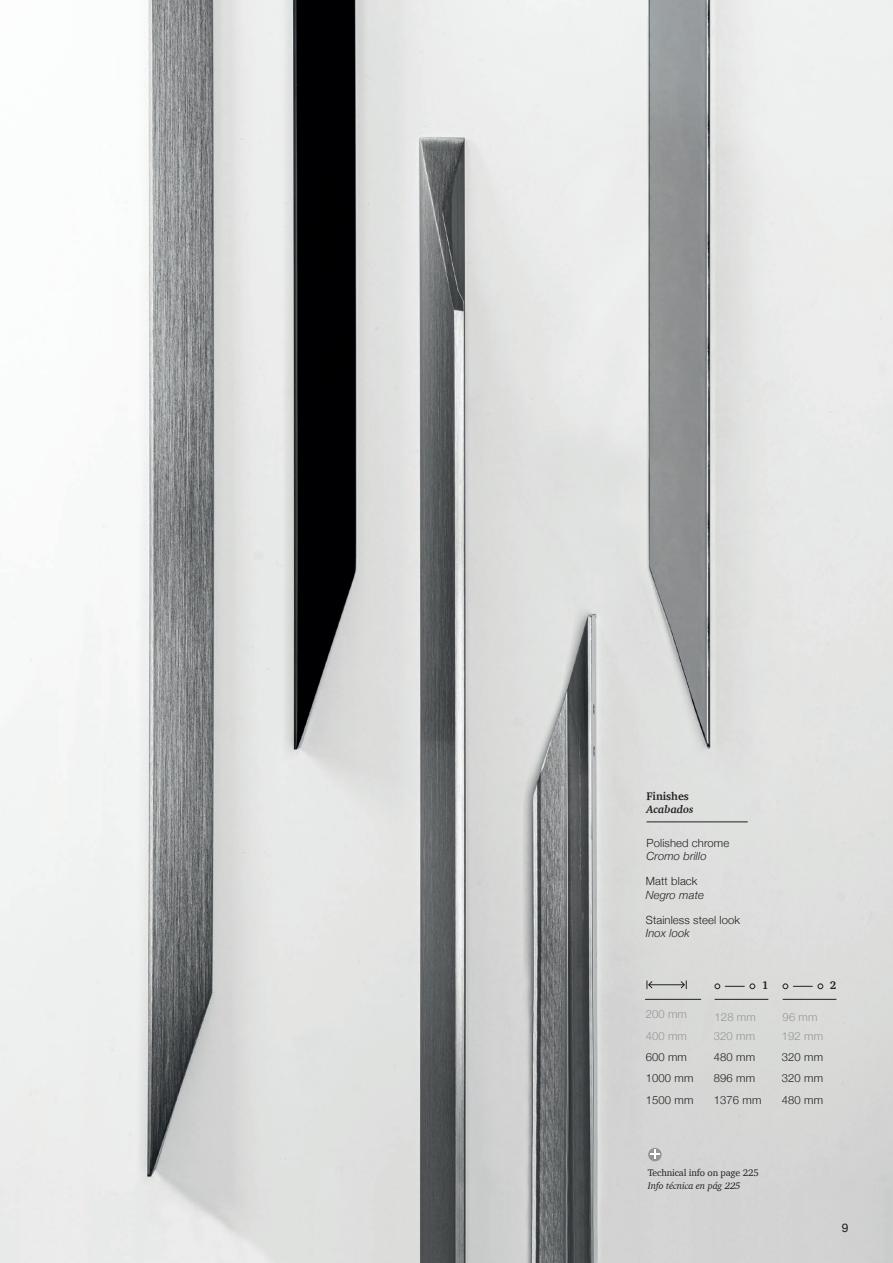
<style>
.page{position:relative;width:893px;height:1263px;background:#fff}
.page>*{position:absolute;margin:0;border:0;box-sizing:border-box;transform-origin:0 0}
.t1{font:12px "Helvetica Neue";color:#231f20}
.t2{font:300 11.25px "Helvetica Neue";letter-spacing:.01em;color:#231f20}
.t3{font:300 11.25px "Helvetica Neue";letter-spacing:.01em;color:#939598}
.t4{font:italic 300 11.25px "Helvetica Neue";letter-spacing:.01em;color:#231f20}
.t5{font:700 11.25px "Charter";color:#231f20}
.t6{font:italic 700 10.95px "Charter";color:#231f20}
.t7{font:9.75px "Charter";letter-spacing:-.015em;color:#231f20}
.t8{font:italic 9.75px "Charter";letter-spacing:-.015em;color:#231f20}
</style>
<div class="page">
<img style="left:0;top:0;width:893px;height:1263px">
<hr style="left:647px;top:821px;width:101px;height:1px;background:#231f20">
<svg style="left:648px;top:1148px;width:14px;height:13px"></svg>
<svg style="left:650px;top:1150px;width:9px;height:9px"></svg>
<hr style="left:715px;top:999px;width:53px;height:1px;background:#231f20">
<hr style="left:783px;top:999px;width:53px;height:1px;background:#231f20">
<hr style="left:645px;top:999px;width:56px;height:1px;background:#231f20">
<hr style="left:649px;top:984px;width:35px;height:1px;background:#231f20">
<svg style="left:647px;top:980px;width:6px;height:9px"></svg>
<svg style="left:680px;top:980px;width:7px;height:9px"></svg>
<svg style="left:750px;top:983px;width:5px;height:6px"></svg>
<svg style="left:715px;top:983px;width:29px;height:6px"></svg>
<svg style="left:818px;top:983px;width:5px;height:6px"></svg>
<svg style="left:783px;top:983px;width:29px;height:6px"></svg>
<p class="t5" style="left:647px;top:786px;width:44px">Finishes</p>
<p class="t6" style="left:647px;top:800px;width:49px">Acabados</p>
<p class="t2" style="left:647px;top:833px;width:84px">Polished chrome</p>
<p class="t4" style="left:647px;top:847px;width:62px">Cromo brillo</p>
<p class="t2" style="left:646px;top:872px;width:53px">Matt black</p>
<p class="t4" style="left:646px;top:886px;width:60px">Negro mate</p>
<p class="t2" style="left:646px;top:911px;width:96px">Stainless steel look</p>
<p class="t4" style="left:646px;top:924px;width:45px">Inox look</p>
<p class="t5" style="left:762px;top:975px;width:8px">1</p>
<p class="t5" style="left:830px;top:975px;width:8px">2</p>
<p class="t3" style="left:646px;top:1005px;width:43px">200 mm</p>
<p class="t3" style="left:715px;top:1007px;width:43px">128 mm</p>
<p class="t3" style="left:783px;top:1007px;width:36px">96 mm</p>
<p class="t3" style="left:646px;top:1027px;width:43px">400 mm</p>
<p class="t3" style="left:714px;top:1027px;width:43px">320 mm</p>
<p class="t3" style="left:782px;top:1027px;width:43px">192 mm</p>
<p class="t2" style="left:646px;top:1048px;width:43px">600 mm</p>
<p class="t2" style="left:714px;top:1048px;width:43px">480 mm</p>
<p class="t2" style="left:782px;top:1048px;width:43px">320 mm</p>
<p class="t2" style="left:646px;top:1069px;width:49px">1000 mm</p>
<p class="t2" style="left:714px;top:1069px;width:43px">896 mm</p>
<p class="t2" style="left:782px;top:1069px;width:43px">320 mm</p>
<p class="t2" style="left:646px;top:1090px;width:49px">1500 mm</p>
<p class="t2" style="left:714px;top:1090px;width:49px">1376 mm</p>
<p class="t2" style="left:782px;top:1090px;width:43px">480 mm</p>
<p class="t7" style="left:648px;top:1164px;width:112px">Technical info on page 225</p>
<p class="t8" style="left:648px;top:1178px;width:94px">Info técnica en pág 225</p>
<p class="t1" style="left:842px;top:1219px;width:8px">9</p>
</div>
